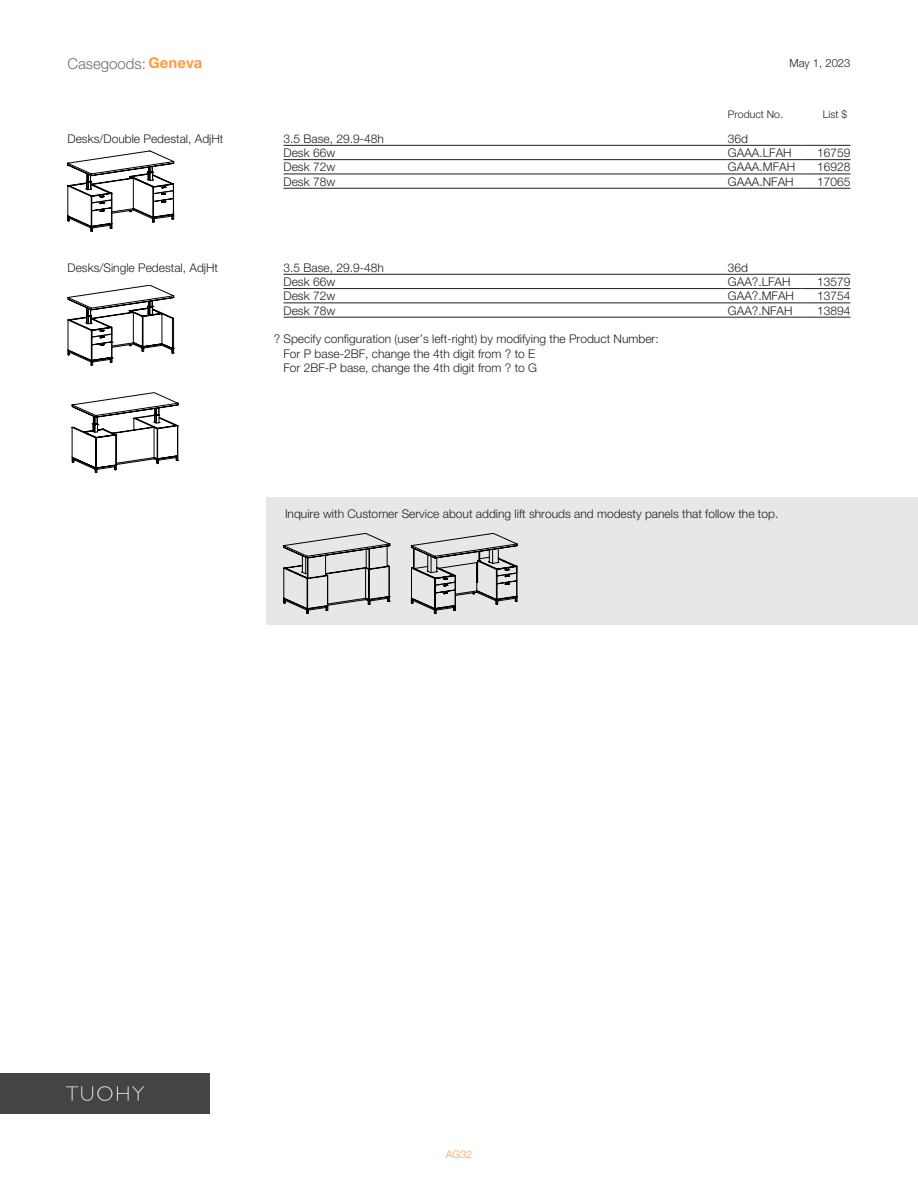
<style>
.page{position:relative;width:918px;height:1188px;background:#fff}
.page>*{position:absolute;margin:0;border:0;box-sizing:border-box;transform-origin:0 0}
.t1{font:300 15px "Helvetica Neue";color:#6c6d70}
.Table_Lined_Left_Alignment{font:300 12px "Helvetica Neue";color:#231f20}
.Table_Left_Alignment{font:300 12px "Helvetica Neue";color:#231f20}
.AH_no_rule{font:300 12px "Helvetica Neue";color:#231f20}
.Table_Right_Alignment{font:300 12px "Helvetica Neue";color:#231f20}
.Table_Lined_Right_Alignment{font:300 12px "Helvetica Neue";color:#231f20}
.t2{font:300 11.25px "Helvetica Neue";color:#231f20}
.Table_Header{font:300 10.5px "Helvetica Neue";color:#231f20}
.Table_Header__Right_Aligned{font:300 10.5px "Helvetica Neue";color:#231f20}
.t3{font:300 10.5px "Helvetica Neue";color:#ff9b40}
.s1{font-weight:700;color:#ff9b40}
</style>
<div class="page">
<div style="left:267px;top:497px;width:651px;height:127px;background:#e7e7e8"></div>
<svg style="left:68px;top:151px;width:106px;height:81px"></svg>
<svg style="left:67px;top:285px;width:111px;height:188px"></svg>
<svg style="left:284px;top:533px;width:233px;height:81px"></svg>
<div style="left:0;top:1073px;width:210px;height:41px;background:#434444"></div>
<svg style="left:66px;top:1086px;width:78px;height:15px"></svg>
<hr style="left:284px;top:188px;width:444px;height:1px;background:#231f20">
<hr style="left:728px;top:188px;width:73px;height:1px;background:#231f20">
<hr style="left:284px;top:317px;width:444px;height:1px;background:#231f20">
<hr style="left:728px;top:317px;width:73px;height:1px;background:#231f20">
<hr style="left:284px;top:274px;width:444px;height:1px;background:#231f20">
<hr style="left:728px;top:274px;width:73px;height:1px;background:#231f20">
<hr style="left:284px;top:145px;width:444px;height:1px;background:#231f20">
<hr style="left:728px;top:145px;width:73px;height:1px;background:#231f20">
<hr style="left:801px;top:145px;width:49px;height:1px;background:#231f20">
<hr style="left:801px;top:188px;width:49px;height:1px;background:#231f20">
<hr style="left:801px;top:274px;width:49px;height:1px;background:#231f20">
<hr style="left:801px;top:317px;width:49px;height:1px;background:#231f20">
<hr style="left:284px;top:159px;width:444px;height:1px;background:#231f20">
<hr style="left:728px;top:159px;width:73px;height:1px;background:#231f20">
<hr style="left:801px;top:159px;width:49px;height:1px;background:#231f20">
<hr style="left:284px;top:174px;width:444px;height:1px;background:#231f20">
<hr style="left:728px;top:174px;width:73px;height:1px;background:#231f20">
<hr style="left:801px;top:174px;width:49px;height:1px;background:#231f20">
<hr style="left:284px;top:288px;width:444px;height:1px;background:#231f20">
<hr style="left:728px;top:288px;width:73px;height:1px;background:#231f20">
<hr style="left:801px;top:288px;width:49px;height:1px;background:#231f20">
<hr style="left:284px;top:303px;width:444px;height:1px;background:#231f20">
<hr style="left:728px;top:303px;width:73px;height:1px;background:#231f20">
<hr style="left:801px;top:303px;width:49px;height:1px;background:#231f20">
<p class="t1" style="left:68px;top:51px;width:136px">Casegoods: <span class="s1">Geneva</span></p>
<p class="t2" style="left:790px;top:54px;width:62px">May 1, 2023</p>
<p class="Table_Header" style="left:728px;top:105px;width:57px">Product No.</p>
<p class="Table_Header__Right_Aligned" style="left:823px;top:105px;width:26px">List $</p>
<p class="Table_Left_Alignment" style="left:68px;top:129px;width:158px">Desks/Double Pedestal, AdjHt</p>
<p class="Table_Lined_Left_Alignment" style="left:284px;top:129px;width:102px">3.5 Base, 29.9-48h</p>
<p class="Table_Lined_Left_Alignment" style="left:728px;top:129px;width:22px">36d</p>
<p class="Table_Lined_Left_Alignment" style="left:284px;top:143px;width:53px">Desk 66w</p>
<p class="Table_Lined_Left_Alignment" style="left:728px;top:143px;width:65px">GAAA.LFAH</p>
<p class="Table_Lined_Right_Alignment" style="left:817px;top:143px;width:35px">16759</p>
<p class="Table_Lined_Left_Alignment" style="left:284px;top:158px;width:53px">Desk 72w</p>
<p class="Table_Lined_Left_Alignment" style="left:728px;top:158px;width:69px">GAAA.MFAH</p>
<p class="Table_Lined_Right_Alignment" style="left:817px;top:158px;width:35px">16928</p>
<p class="Table_Lined_Left_Alignment" style="left:284px;top:172px;width:53px">Desk 78w</p>
<p class="Table_Lined_Left_Alignment" style="left:728px;top:172px;width:67px">GAAA.NFAH</p>
<p class="Table_Lined_Right_Alignment" style="left:817px;top:172px;width:35px">17065</p>
<p class="Table_Left_Alignment" style="left:68px;top:258px;width:152px">Desks/Single Pedestal, AdjHt</p>
<p class="Table_Lined_Left_Alignment" style="left:284px;top:258px;width:102px">3.5 Base, 29.9-48h</p>
<p class="Table_Lined_Left_Alignment" style="left:728px;top:258px;width:22px">36d</p>
<p class="Table_Lined_Left_Alignment" style="left:284px;top:272px;width:53px">Desk 66w</p>
<p class="Table_Lined_Left_Alignment" style="left:728px;top:272px;width:64px">GAA?.LFAH</p>
<p class="Table_Lined_Right_Alignment" style="left:817px;top:272px;width:35px">13579</p>
<p class="Table_Lined_Left_Alignment" style="left:284px;top:286px;width:53px">Desk 72w</p>
<p class="Table_Lined_Left_Alignment" style="left:728px;top:286px;width:68px">GAA?.MFAH</p>
<p class="Table_Lined_Right_Alignment" style="left:817px;top:286px;width:35px">13754</p>
<p class="Table_Lined_Left_Alignment" style="left:284px;top:301px;width:53px">Desk 78w</p>
<p class="Table_Lined_Left_Alignment" style="left:728px;top:301px;width:66px">GAA?.NFAH</p>
<p class="Table_Lined_Right_Alignment" style="left:817px;top:301px;width:35px">13894</p>
<p class="Table_Right_Alignment" style="left:274px;top:329px;width:386px">? Specify configuration (user’s left-right) by modifying the Product Number:</p>
<p class="Table_Left_Alignment" style="left:284px;top:344px;width:253px">For P base-2BF, change the 4th digit from ? to E</p>
<p class="Table_Left_Alignment" style="left:284px;top:358px;width:255px">For 2BF-P base, change the 4th digit from ? to G</p>
<p class="AH_no_rule" style="left:285px;top:504px;width:495px">Inquire with Customer Service about adding lift shrouds and modesty panels that follow the top.</p>
<p class="t3" style="left:446px;top:1145px;width:28px">AG32</p>
</div>
